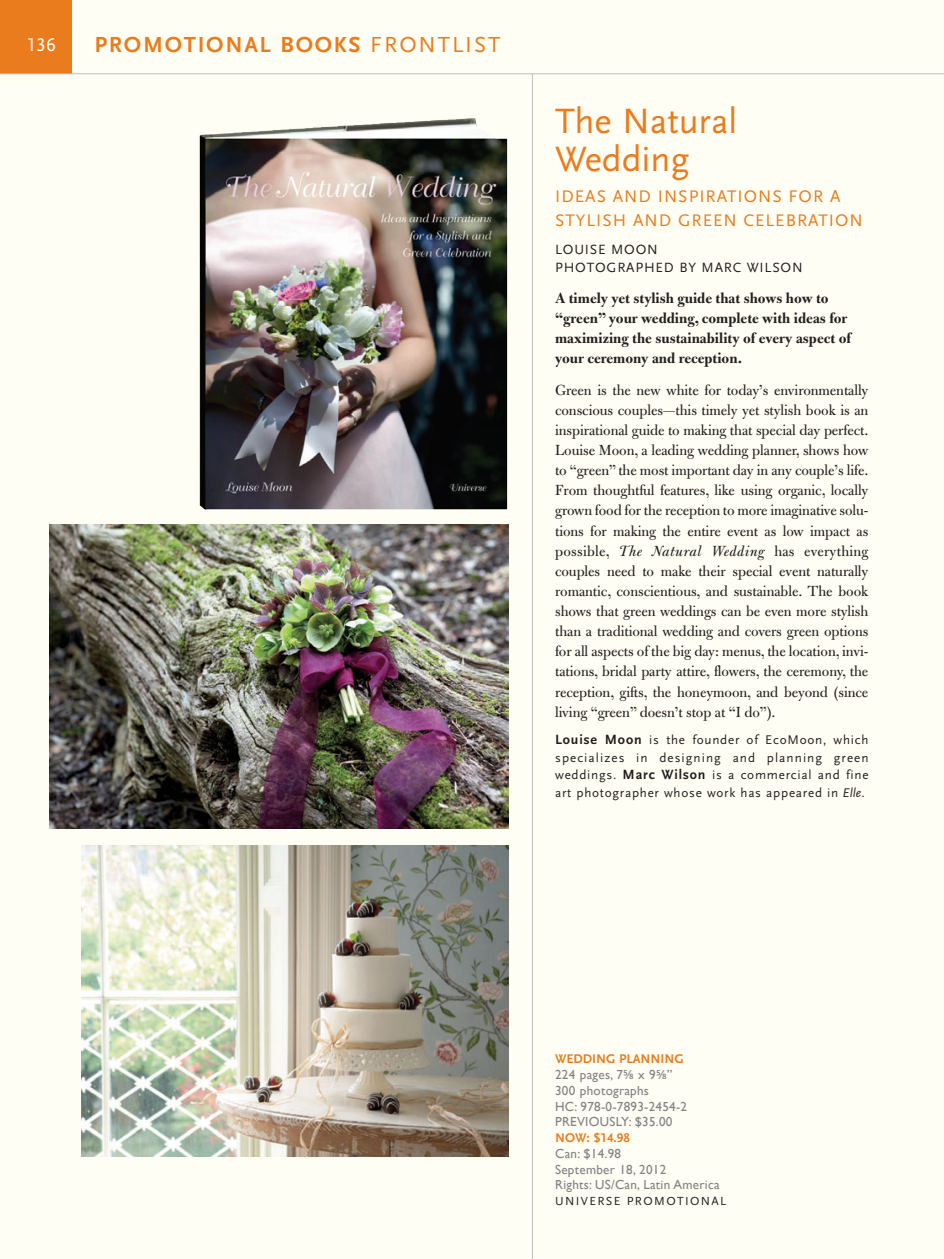
<style>
.page{position:relative;width:944px;height:1259px;background:#fffef4}
.page>*{position:absolute;margin:0;border:0;box-sizing:border-box;transform-origin:0 0}
.t1{font:36.75px/38.5px "Scala Sans";color:#ea7c1e}
.t2{font:700 22.75px "Scala Sans Caps";letter-spacing:.075em;color:#ea7c1e}
.t3{font:19.25px "Scala Sans Caps";color:#fff}
.t4{font:17.5px/24.5px "Scala Sans";letter-spacing:.055em;color:#ea7c1e}
.t5{font:15.75px/20.1px "Bulmer";letter-spacing:-.005em;color:#231f20;text-align:justify}
.t6{font:700 15.75px/20.1px "Bulmer";color:#231f20}
.t7{font:14px/17.5px "Scala Sans";letter-spacing:.055em;color:#231f20}
.t8{font:13.12px/17.5px "Scala Sans";letter-spacing:.055em;color:#231f20;text-align:justify}
.t9{font:13.12px/15.8px "Gill Sans";letter-spacing:.02em;color:#808285}
.t10{font:700 13.12px "Scala Sans Caps";color:#ea7c1e}
.t11{font:12.25px "Scala Sans";letter-spacing:.115em;color:#231f20}
.s1{font-family:"Scala Sans";font-weight:400}
.s2{font-style:italic}
.s3{font-weight:700;font-size:14px}
.s4{font-family:"Whitney Numeric";font-weight:500}
</style>
<div class="page">
<img style="left:200px;top:118px;width:307px;height:392px">
<div style="left:0;top:0;width:71px;height:74px;background:#ea7c1e"></div>
<hr style="left:532px;top:74px;width:1px;height:1185px;background:#bcbdc0">
<hr style="left:0;top:73px;width:944px;height:1px;background:#bcbdc0">
<img style="left:49px;top:524px;width:460px;height:305px">
<img style="left:81px;top:845px;width:428px;height:312px">
<p class="t3" style="left:27px;top:33px;width:30px">136</p>
<h2 class="t2" style="left:95px;top:30px;width:407px">PROMOTIONAL BOOKS <span class="s1">FRONTLIST</span></h2>
<h1 class="t1" style="left:555px;top:101px;width:184px">The Natural<br>Wedding</h1>
<p class="t4" style="left:555px;top:183px;width:309px">IDEAS AND INSPIRATIONS FOR A<br>STYLISH AND GREEN CELEBRATION</p>
<p class="t7" style="left:555px;top:241px;width:249px">LOUISE MOON<br>PHOTOGRAPHED BY MARC WILSON</p>
<p class="t6" style="left:555px;top:289px;width:297px">A timely yet stylish guide that shows how to “green” your wedding, complete with ideas for maximizing the sustainability of every aspect of your ceremony and reception.</p>
<p class="t5" style="left:555px;top:381px;width:315px">Green is the new white for today’s environmentally conscious couples—this timely yet stylish book is an inspirational guide to making that special day perfect.<br>Louise Moon, a leading wedding planner, shows how to “green” the most important day in any couple’s life.<br>From thoughtful features, like using organic, locally grown food for the reception to more imaginative solu&shy;tions for making the entire event as low impact as possible, <span class="s2">The Natural Wedding</span> has everything couples need to make their special event naturally romantic, conscientious, and sustainable. The book shows that green weddings can be even more stylish than a traditional wedding and covers green options for all aspects of the big day: menus, the location, invi&shy;tations, bridal party attire, flowers, the ceremony, the reception, gifts, the honeymoon, and beyond (since living “green” doesn’t stop at “I do”).</p>
<p class="t8" style="left:555px;top:731px;width:315px"><span class="s3">Louise Moon</span> is the founder of EcoMoon, which specializes in designing and planning green weddings. <span class="s3">Marc Wilson</span> is a commercial and fine art photographer whose work has appeared in <span class="s2">Elle</span>.</p>
<p class="t10" style="left:555px;top:1051px;width:130px">WEDDING PLANNING</p>
<p class="t9" style="left:555px;top:1067px;width:133px">224 pages, 7<span class="s4">X</span> x 9<span class="s4">X</span>”<br>300 photographs<br>HC: 978-0-7893-2454-2<br>PREVIOUSLY: $35.00</p>
<p class="t10" style="left:555px;top:1130px;width:76px">NOW: $14.98</p>
<p class="t9" style="left:555px;top:1145px;width:166px">Can: $14.98<br>September 18, 2012<br>Rights: US/Can, Latin America</p>
<p class="t11" style="left:555px;top:1194px;width:173px">UNIVERSE PROMOTIONAL</p>
</div>
